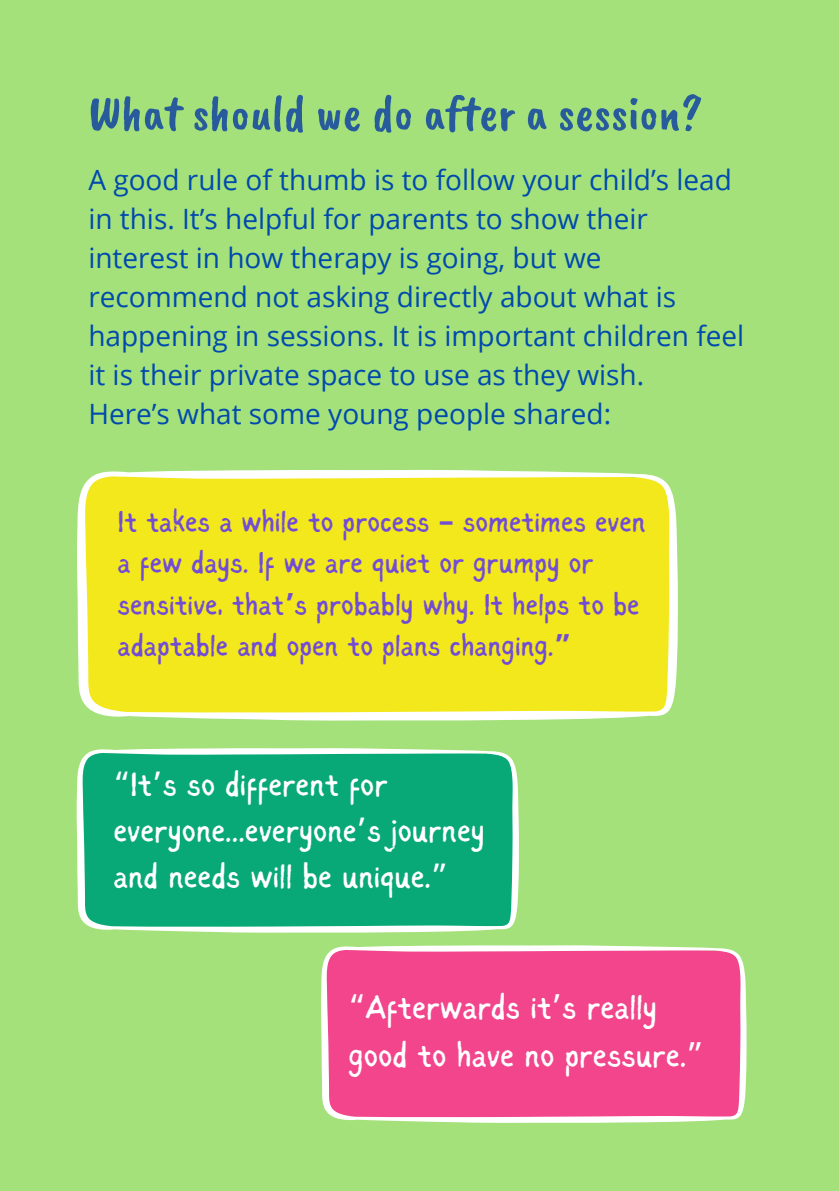
<style>
.page{position:relative;width:839px;height:1191px;background:#fff}
.page>*{position:absolute;margin:0;border:0;box-sizing:border-box;transform-origin:0 0}
.t1{font:50px "Caveat Brush";color:#275b9b}
.t2{font:34px/47px "Sigher";color:#fff}
.t3{font:33.6px/46px "Sigher";color:#fff}
.t4{font:30px/41.2px "Sigher";color:#734cd5}
.t5{font:28px/39px "Open Sans";color:#004aad}
.s1{font-family:"Noto Sans Gurmukhi";font-weight:700}
.s2{font-family:"Noto Sans Gurmukhi"}
</style>
<div class="page">
<div style="left:0;top:0;width:838px;height:1191px;background:#a4e17a"></div>
<svg style="left:77px;top:470px;width:601px;height:251px;background:#f1e930"></svg>
<svg style="left:76px;top:748px;width:442px;height:185px;background:#1fb081"></svg>
<svg style="left:321px;top:945px;width:425px;height:178px;background:#f15794"></svg>
<h1 class="t1" style="left:88px;top:81px;width:615px">What should we do after a session?</h1>
<p class="t5" style="left:88px;top:159px;width:657px">A good rule of thumb is to follow your child’s lead in this. It’s helpful for parents to show their interest in how therapy is going, but we recommend not asking directly about what is happening in sessions. It is important children feel it is their private space to use as they wish.</p>
<p class="t5" style="left:88px;top:393px;width:524px">Here’s what some young people shared:</p>
<p class="t4" style="left:117px;top:503px;width:529px">It takes a while to process <span class="s1">–</span> sometimes even a few days. If we are quiet or grumpy or sensitive, that<span class="s1">’</span>s probably why. It helps to be adaptable and open to plans changing.<span class="s1">”</span></p>
<p class="t3" style="left:113px;top:764px;width:373px"><span class="s2">“</span>It<span class="s2">’</span>s so different for everyone...everyone<span class="s2">’</span>s journey and needs will be unique.<span class="s2">”</span></p>
<h2 class="t2" style="left:348px;top:987px;width:356px"><span class="s2">“</span>Afterwards it<span class="s2">’</span>s really good to have no pressure.<span class="s2">”</span></h2>
</div>
